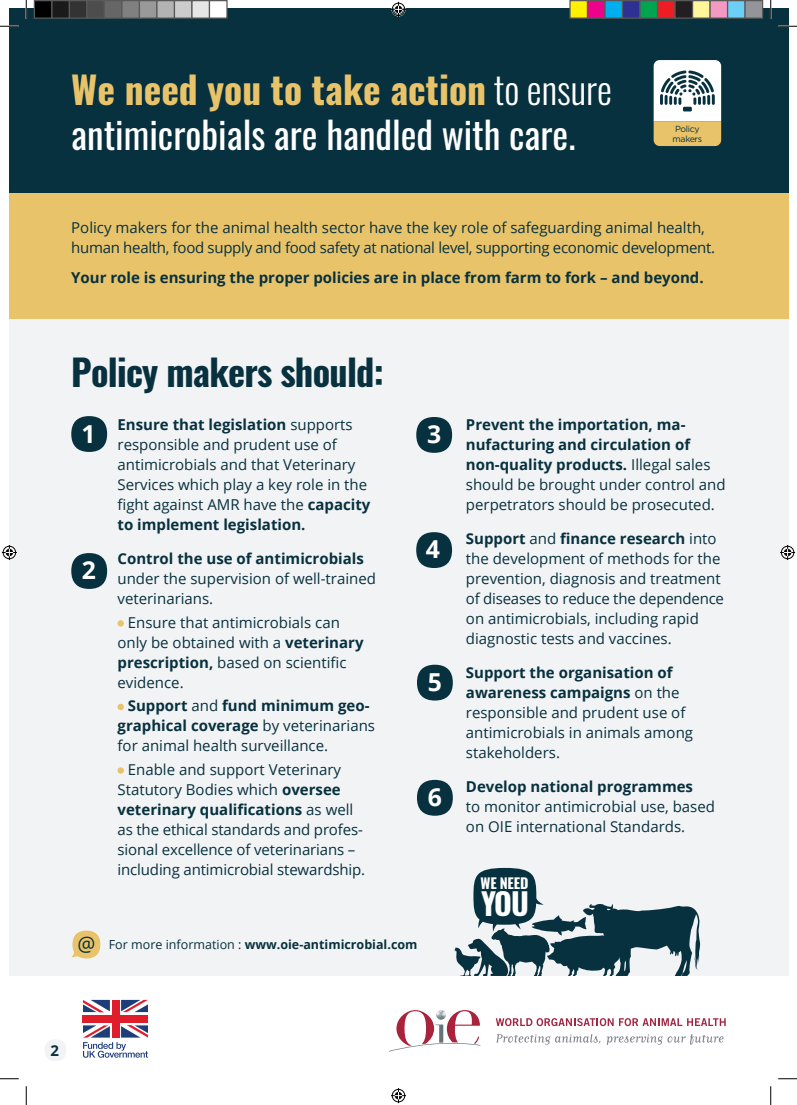
<style>
.page{position:relative;width:797px;height:1105px;background:#fff}
.page>*{position:absolute;margin:0;border:0;box-sizing:border-box;transform-origin:0 0}
.t1{font:37.5px/45px "Oswald";color:#fff}
.t2{font:700 36.25px "Oswald";letter-spacing:-.02em;color:#07313f}
.t3{font:700 30.38px "Oswald";color:#fff}
.t4{font:700 24.75px "Open Sans";color:#fff}
.t5{font:20px "Open Sans";color:#07313f}
.t6{font:15px/20px "Open Sans";color:#07313f}
.t7{font:15px/20px "Open Sans";letter-spacing:-.02em;color:#07313f}
.t8{font:700 15px "Open Sans";color:#07313f}
.t9{font:700 14.25px "Oswald";letter-spacing:-.01em;color:#fff}
.t10{font:700 12.5px "Open Sans";color:#07313f}
.t11{font:8.75px/10.2px "Gotham";letter-spacing:-.04em;color:#07313f}
.s1{font-weight:700;color:#e8c369}
.s2{font-weight:300}
.s3{font-weight:700}
.s4{font-weight:400}
</style>
<div class="page">
<div style="left:9px;top:9px;width:779px;height:184px;background:#07313f"></div>
<div style="left:9px;top:319px;width:779px;height:657px;background:#f2f3f4"></div>
<div style="left:473px;top:868px;width:63px;height:57px;background:#07313f;border-radius:50%"></div>
<svg style="left:454px;top:895px;width:247px;height:81px"></svg>
<div style="left:117px;top:620px;width:7px;height:7px;background:#e8c369;border-radius:50%"></div>
<div style="left:117px;top:704px;width:7px;height:6px;background:#e8c369;border-radius:50%"></div>
<div style="left:117px;top:767px;width:7px;height:7px;background:#e8c369;border-radius:50%"></div>
<div style="left:9px;top:193px;width:779px;height:126px;background:#e8c369"></div>
<div style="left:71px;top:416px;width:36px;height:36px;background:#07313f;border-radius:50%"></div>
<div style="left:416px;top:417px;width:36px;height:36px;background:#07313f;border-radius:50%"></div>
<div style="left:416px;top:532px;width:36px;height:36px;background:#07313f;border-radius:50%"></div>
<div style="left:417px;top:665px;width:36px;height:35px;background:#07313f;border-radius:50%"></div>
<div style="left:417px;top:780px;width:36px;height:36px;background:#07313f;border-radius:50%"></div>
<div style="left:71px;top:553px;width:36px;height:36px;background:#07313f;border-radius:50%"></div>
<div style="left:72px;top:931px;width:28px;height:27px;background:#e8c369;border-radius:50%"></div>
<svg style="left:71px;top:950px;width:9px;height:7px"></svg>
<svg style="left:653px;top:60px;width:68px;height:86px;background:#d1cdb6"></svg>
<svg style="left:389px;top:1010px;width:91px;height:42px"></svg>
<svg style="left:496px;top:1018px;width:117px;height:8px"></svg>
<svg style="left:619px;top:1018px;width:106px;height:8px"></svg>
<svg style="left:496px;top:1034px;width:104px;height:11px"></svg>
<svg style="left:606px;top:1034px;width:117px;height:11px"></svg>
<svg style="left:83px;top:1000px;width:65px;height:25px"></svg>
<svg style="left:83px;top:1000px;width:27px;height:12px"></svg>
<svg style="left:121px;top:1000px;width:27px;height:12px"></svg>
<div style="left:83px;top:1015px;width:65px;height:8px;background:#e01d2b"></div>
<div style="left:112px;top:1000px;width:7px;height:37px;background:#e01d2b"></div>
<svg style="left:83px;top:1025px;width:65px;height:33px"></svg>
<div style="left:45px;top:1039px;width:21px;height:22px;background:#f2f3f4;border-radius:50%"></div>
<svg style="left:0;top:25px;width:19px;height:2px"></svg>
<svg style="left:778px;top:25px;width:19px;height:2px"></svg>
<svg style="left:0;top:1078px;width:19px;height:1px"></svg>
<svg style="left:778px;top:1078px;width:19px;height:1px"></svg>
<svg style="left:25px;top:0;width:2px;height:19px"></svg>
<svg style="left:25px;top:1086px;width:2px;height:19px"></svg>
<svg style="left:770px;top:0;width:1px;height:19px"></svg>
<svg style="left:770px;top:1086px;width:1px;height:19px"></svg>
<svg style="left:391px;top:2px;width:15px;height:15px"></svg>
<svg style="left:391px;top:1088px;width:15px;height:15px"></svg>
<svg style="left:2px;top:545px;width:15px;height:15px"></svg>
<svg style="left:780px;top:545px;width:15px;height:15px"></svg>
<div style="left:34px;top:1px;width:18px;height:17px;background:#000"></div>
<div style="left:34px;top:0;width:18px;height:19px;border:1px solid #595959"></div>
<div style="left:52px;top:1px;width:17px;height:17px;background:#1a1a1a"></div>
<div style="left:51px;top:0;width:19px;height:19px;border:1px solid #595959"></div>
<div style="left:69px;top:1px;width:18px;height:17px;background:#333"></div>
<div style="left:69px;top:0;width:19px;height:19px;border:1px solid #595959"></div>
<div style="left:87px;top:1px;width:17px;height:17px;background:#4d4d4d"></div>
<div style="left:86px;top:0;width:19px;height:19px;border:1px solid #595959"></div>
<div style="left:104px;top:1px;width:18px;height:17px;background:#666"></div>
<div style="left:104px;top:0;width:18px;height:19px;border:1px solid #595959"></div>
<div style="left:122px;top:1px;width:17px;height:17px;background:#808080"></div>
<div style="left:121px;top:0;width:19px;height:19px;border:1px solid #595959"></div>
<div style="left:139px;top:1px;width:18px;height:17px;background:#999"></div>
<div style="left:139px;top:0;width:19px;height:19px;border:1px solid #595959"></div>
<div style="left:157px;top:1px;width:17px;height:17px;background:#b3b3b3"></div>
<div style="left:156px;top:0;width:19px;height:19px;border:1px solid #595959"></div>
<div style="left:174px;top:1px;width:18px;height:17px;background:#ccc"></div>
<div style="left:174px;top:0;width:18px;height:19px;border:1px solid #595959"></div>
<div style="left:192px;top:1px;width:17px;height:17px;background:#e6e6e6"></div>
<div style="left:191px;top:0;width:19px;height:19px;border:1px solid #595959"></div>
<div style="left:209px;top:1px;width:18px;height:17px;background:#fff"></div>
<div style="left:209px;top:0;width:19px;height:19px;border:1px solid #595959"></div>
<div style="left:570px;top:1px;width:17px;height:17px;background:#fff101"></div>
<div style="left:569px;top:0;width:19px;height:19px;border:1px solid #595959"></div>
<div style="left:587px;top:1px;width:18px;height:17px;background:#ed028c"></div>
<div style="left:587px;top:0;width:18px;height:19px;border:1px solid #595959"></div>
<div style="left:605px;top:1px;width:17px;height:17px;background:#00aeef"></div>
<div style="left:604px;top:0;width:19px;height:19px;border:1px solid #595959"></div>
<div style="left:622px;top:1px;width:18px;height:17px;background:#2e3092"></div>
<div style="left:622px;top:0;width:18px;height:19px;border:1px solid #595959"></div>
<div style="left:640px;top:1px;width:17px;height:17px;background:#00a54f"></div>
<div style="left:639px;top:0;width:19px;height:19px;border:1px solid #595959"></div>
<div style="left:657px;top:1px;width:18px;height:17px;background:#ee1d23"></div>
<div style="left:657px;top:0;width:18px;height:19px;border:1px solid #595959"></div>
<div style="left:675px;top:1px;width:17px;height:17px;background:#231f20"></div>
<div style="left:674px;top:0;width:19px;height:19px;border:1px solid #595959"></div>
<div style="left:692px;top:1px;width:18px;height:17px;background:#fff79a"></div>
<div style="left:692px;top:0;width:18px;height:19px;border:1px solid #595959"></div>
<div style="left:710px;top:1px;width:17px;height:17px;background:#f499c2"></div>
<div style="left:709px;top:0;width:19px;height:19px;border:1px solid #595959"></div>
<div style="left:727px;top:1px;width:18px;height:17px;background:#6bcff6"></div>
<div style="left:727px;top:0;width:18px;height:19px;border:1px solid #595959"></div>
<div style="left:745px;top:1px;width:17px;height:17px;background:#939598"></div>
<div style="left:744px;top:0;width:19px;height:19px;border:1px solid #595959"></div>
<p class="t1" style="left:71px;top:63px;width:542px"><span class="s1">We need you to take action</span> <span class="s2">to ensure </span>antimicrobials are handled with care.</p>
<p class="t11" style="left:672px;top:123px;width:31px">Policy makers</p>
<p class="t7" style="left:71px;top:217px;width:645px">Policy makers for the animal health sector have the key role of safeguarding animal health, human health, food supply and food safety at national level, supporting economic development.</p>
<p class="t8" style="left:71px;top:267px;width:634px">Your role is ensuring the proper policies are in place from farm to fork – and beyond.</p>
<p class="t2" style="left:71px;top:347px;width:314px">Policy makers should:</p>
<p class="t4" style="left:82px;top:417px;width:16px">1</p>
<p class="t4" style="left:427px;top:417px;width:16px">3</p>
<p class="t6" style="left:117px;top:414px;width:254px"><span class="s3">Ensure that legislation</span> supports responsible and prudent use of antimicrobials and that Veterinary Services which play a key role in the fight against AMR have the <span class="s3">capacity to implement legislation.</span></p>
<p class="t6" style="left:117px;top:548px;width:260px"><span class="s3">Control the use of antimicrobials </span>under the supervision of well-trained veterinarians.</p>
<p class="t6" style="left:117px;top:612px;width:247px;text-indent:10px">Ensure that antimicrobials can only be obtained with a <span class="s3">veterinary prescription,</span> based on scientific evidence.</p>
<p class="t6" style="left:117px;top:695px;width:259px;text-indent:10px"><span class="s3">Support</span> and <span class="s3">fund minimum geo&shy;graphical coverage</span> by veterinarians for animal health surveillance.</p>
<p class="t6" style="left:117px;top:759px;width:249px;text-indent:10px">Enable and support Veterinary Statutory Bodies which <span class="s3">oversee veterinary qualifications</span> as well as the ethical standards and profes&shy;sional excellence of veterinarians – including antimicrobial stewardship.</p>
<p class="t4" style="left:426px;top:532px;width:16px">4</p>
<p class="t4" style="left:82px;top:552px;width:16px">2</p>
<p class="t4" style="left:428px;top:664px;width:16px">5</p>
<p class="t4" style="left:428px;top:779px;width:16px">6</p>
<p class="t5" style="left:77px;top:930px;width:19px">@</p>
<p class="t10" style="left:109px;top:936px;width:310px"><span class="s4">For more information :</span> www.oie-antimicrobial.com</p>
<p class="t6" style="left:466px;top:414px;width:261px"><span class="s3">Prevent the importation, ma&shy;nufacturing and circulation of non-quality products.</span> Illegal sales should be brought under control and perpetrators should be prosecuted.</p>
<p class="t6" style="left:466px;top:528px;width:259px"><span class="s3">Support</span> and <span class="s3">finance research</span> into the development of methods for the prevention, diagnosis and treatment of diseases to reduce the dependence on antimicrobials, including rapid diagnostic tests and vaccines.</p>
<p class="t6" style="left:466px;top:662px;width:229px"><span class="s3">Support the organisation of awareness campaigns</span> on the responsible and prudent use of antimicrobials in animals among stakeholders.</p>
<p class="t6" style="left:466px;top:777px;width:251px"><span class="s3">Develop national programmes<br></span>to monitor antimicrobial use, based on OIE international Standards.</p>
<p class="t9" style="left:480px;top:873px;width:49px">WE NEED</p>
<p class="t3" style="left:481px;top:882px;width:50px">YOU</p>
<p class="t8" style="left:51px;top:1039px;width:10px">2</p>
</div>
